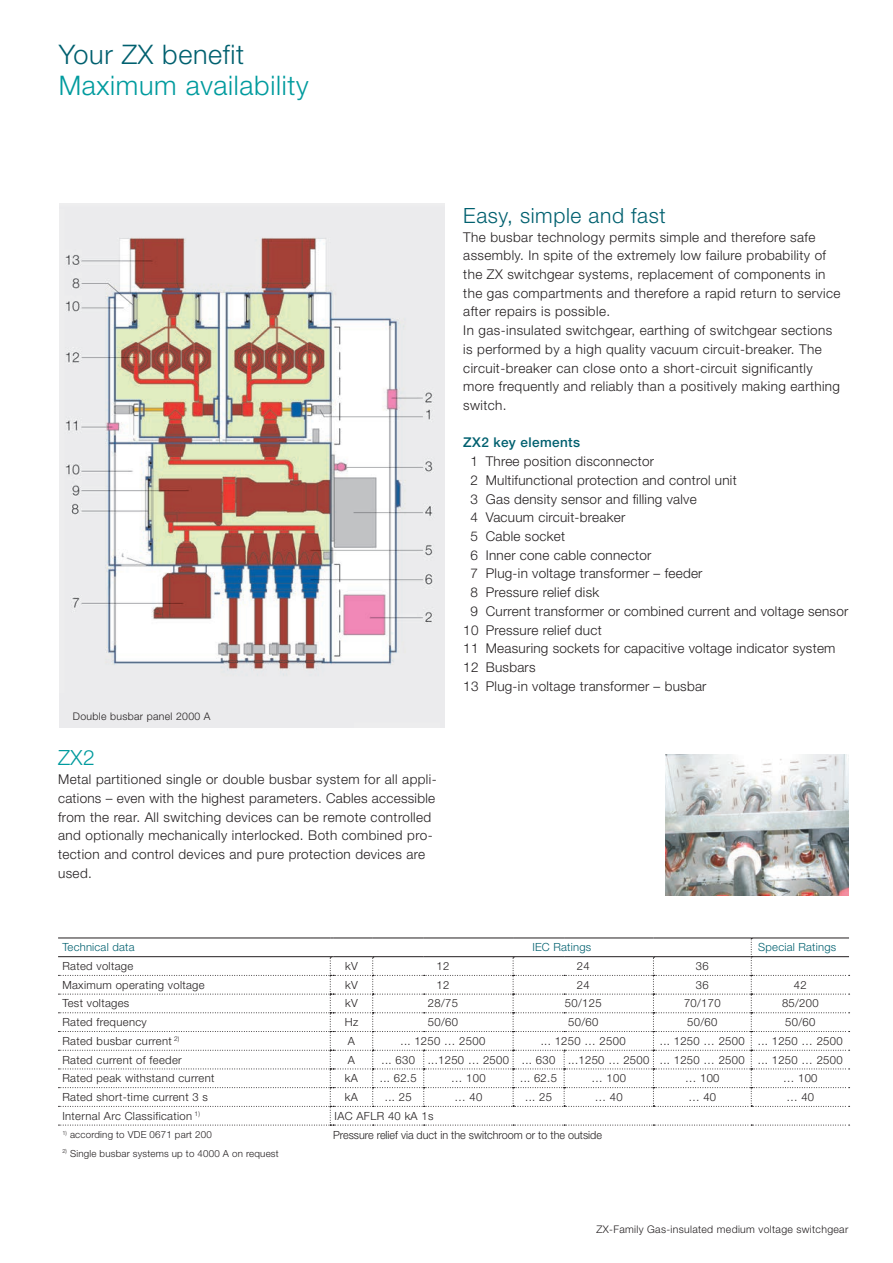
<style>
.page{position:relative;width:893px;height:1263px;background:#fff}
.page>*{position:absolute;margin:0;border:0;box-sizing:border-box;transform-origin:0 0}
.t1{font:300 27px "Helvetica Neue LT Std";letter-spacing:.025em;color:#009b9e}
.t2{font:300 27px "Helvetica Neue LT Std";letter-spacing:.025em;color:#00606f}
.t3{font:300 21px "Helvetica Neue LT Std";letter-spacing:.03em;color:#00606f}
.t4{font:300 21px "Helvetica Neue LT Std";color:#009b9e}
.t5{font:300 13.5px/18.8px "Helvetica Neue LT Std";letter-spacing:.03em;color:#231f20}
.t6{font:500 13.5px "Helvetica Neue LT Std";letter-spacing:.03em;color:#00606f}
.t7{font:300 11.25px "Helvetica Neue LT Std";letter-spacing:.03em;color:#231f20}
.t8{font:300 11.25px "Helvetica Neue LT Std";color:#231f20;scale:.96 1}
.t9{font:300 11.25px "Helvetica Neue LT Std";letter-spacing:.02em;color:#00606f}
.t10{font:300 10.5px "Helvetica Neue LT Std";letter-spacing:.03em;color:#231f20}
.t11{font:300 9.75px "Helvetica Neue LT Std";letter-spacing:.02em;color:#231f20}
</style>
<div class="page">
<img style="left:60px;top:203px;width:385px;height:524px">
<img style="left:665px;top:755px;width:183px;height:140px">
<svg style="left:58px;top:938px;width:792px;height:188px"></svg>
<h1 class="t2" style="left:59px;top:38px;width:187px">Your ZX benefit</h1>
<h1 class="t1" style="left:59px;top:69px;width:251px">Maximum availability</h1>
<p class="t10" style="left:73px;top:709px;width:139px">Double busbar panel 2000 A</p>
<h2 class="t4" style="left:58px;top:745px;width:38px">ZX2</h2>
<p class="t5" style="left:58px;top:770px;width:380px">Metal partitioned single or double busbar system for all appli&shy;cations – even with the highest parameters. Cables accessible from the rear. All switching devices can be remote controlled and optionally mechanically interlocked. Both combined pro&shy;tection and control devices and pure protection devices are used.</p>
<h2 class="t3" style="left:463px;top:202px;width:204px">Easy, simple and fast</h2>
<p class="t5" style="left:463px;top:227px;width:379px">The busbar technology permits simple and therefore safe assembly. In spite of the extremely low failure probability of the ZX switchgear systems, replacement of components in the gas compartments and therefore a rapid return to service after repairs is possible.<br>In gas-insulated switchgear, earthing of switchgear sections is performed by a high quality vacuum circuit-breaker. The circuit-breaker can close onto a short-circuit significantly more frequently and reliably than a positively making earthing switch.</p>
<p class="t6" style="left:463px;top:434px;width:118px">ZX2 key elements</p>
<p class="t5" style="left:470px;top:452px;width:185px">1 Three position disconnector</p>
<p class="t5" style="left:470px;top:470px;width:268px">2 Multifunctional protection and control unit</p>
<p class="t5" style="left:470px;top:489px;width:228px">3 Gas density sensor and filling valve</p>
<p class="t5" style="left:470px;top:508px;width:156px">4 Vacuum circuit-breaker</p>
<p class="t5" style="left:470px;top:526px;width:96px">5 Cable socket</p>
<p class="t5" style="left:470px;top:545px;width:182px">6 Inner cone cable connector</p>
<p class="t5" style="left:470px;top:564px;width:234px">7 Plug-in voltage transformer – feeder</p>
<p class="t5" style="left:470px;top:583px;width:130px">8 Pressure relief disk</p>
<p class="t5" style="left:470px;top:601px;width:379px">9 Current transformer or combined current and voltage sensor</p>
<p class="t5" style="left:463px;top:620px;width:140px">10 Pressure relief duct</p>
<p class="t5" style="left:463px;top:639px;width:374px">11 Measuring sockets for capacitive voltage indicator system</p>
<p class="t5" style="left:463px;top:657px;width:74px">12 Busbars</p>
<p class="t5" style="left:463px;top:676px;width:245px">13 Plug-in voltage transformer – busbar</p>
<p class="t9" style="left:62px;top:940px;width:74px">Technical data</p>
<p class="t9" style="left:532px;top:940px;width:60px">IEC Ratings</p>
<p class="t9" style="left:758px;top:940px;width:79px">Special Ratings</p>
<p class="t7" style="left:62px;top:959px;width:72px">Rated voltage</p>
<p class="t7" style="left:345px;top:959px;width:14px">kV</p>
<p class="t7" style="left:436px;top:959px;width:14px">12</p>
<p class="t7" style="left:577px;top:959px;width:14px">24</p>
<p class="t7" style="left:696px;top:959px;width:14px">36</p>
<p class="t7" style="left:62px;top:978px;width:144px">Maximum operating voltage</p>
<p class="t7" style="left:345px;top:978px;width:14px">kV</p>
<p class="t7" style="left:436px;top:978px;width:14px">12</p>
<p class="t7" style="left:577px;top:978px;width:14px">24</p>
<p class="t7" style="left:696px;top:978px;width:14px">36</p>
<p class="t7" style="left:794px;top:978px;width:14px">42</p>
<p class="t7" style="left:62px;top:996px;width:68px">Test voltages</p>
<p class="t7" style="left:345px;top:996px;width:14px">kV</p>
<p class="t7" style="left:428px;top:996px;width:32px">28/75</p>
<p class="t7" style="left:565px;top:996px;width:38px">50/125</p>
<p class="t7" style="left:684px;top:996px;width:38px">70/170</p>
<p class="t7" style="left:782px;top:996px;width:38px">85/200</p>
<p class="t7" style="left:62px;top:1015px;width:86px">Rated frequency</p>
<p class="t7" style="left:345px;top:1015px;width:15px">Hz</p>
<p class="t7" style="left:428px;top:1015px;width:32px">50/60</p>
<p class="t7" style="left:568px;top:1015px;width:32px">50/60</p>
<p class="t7" style="left:687px;top:1015px;width:32px">50/60</p>
<p class="t7" style="left:785px;top:1015px;width:32px">50/60</p>
<p class="t7" style="left:62px;top:1034px;width:119px">Rated busbar current <sup>2)</sup></p>
<p class="t7" style="left:348px;top:1034px;width:9px">A</p>
<p class="t7" style="left:401px;top:1034px;width:86px">... 1250 … 2500</p>
<p class="t7" style="left:541px;top:1034px;width:86px">... 1250 … 2500</p>
<p class="t7" style="left:660px;top:1034px;width:184px">... 1250 … 2500 ... 1250 … 2500</p>
<p class="t7" style="left:62px;top:1053px;width:121px">Rated current of feeder</p>
<p class="t7" style="left:348px;top:1053px;width:9px">A</p>
<p class="t7" style="left:382px;top:1053px;width:463px">... 630 ...1250 … 2500 ... 630 ...1250 … 2500 ... 1250 … 2500 ... 1250 … 2500</p>
<p class="t7" style="left:62px;top:1071px;width:154px">Rated peak withstand current</p>
<p class="t7" style="left:345px;top:1071px;width:15px">kA</p>
<p class="t7" style="left:380px;top:1071px;width:38px">... 62.5</p>
<p class="t7" style="left:451px;top:1071px;width:36px">… 100</p>
<p class="t7" style="left:520px;top:1071px;width:38px">... 62.5</p>
<p class="t7" style="left:591px;top:1071px;width:36px">… 100</p>
<p class="t7" style="left:685px;top:1071px;width:36px">… 100</p>
<p class="t7" style="left:783px;top:1071px;width:36px">… 100</p>
<p class="t7" style="left:62px;top:1090px;width:147px">Rated short-time current 3 s</p>
<p class="t7" style="left:345px;top:1090px;width:15px">kA</p>
<p class="t7" style="left:385px;top:1090px;width:28px">... 25</p>
<p class="t7" style="left:454px;top:1090px;width:29px">… 40</p>
<p class="t7" style="left:525px;top:1090px;width:28px">... 25</p>
<p class="t7" style="left:595px;top:1090px;width:29px">… 40</p>
<p class="t7" style="left:688px;top:1090px;width:29px">… 40</p>
<p class="t7" style="left:786px;top:1090px;width:29px">… 40</p>
<p class="t7" style="left:62px;top:1109px;width:139px">Internal Arc Classification <sup>1)</sup></p>
<p class="t7" style="left:335px;top:1109px;width:100px">IAC AFLR 40 kA 1s</p>
<p class="t11" style="left:62px;top:1129px;width:151px"><sup>1)</sup> according to VDE 0671 part 200</p>
<p class="t8" style="left:333px;top:1128px;width:282px">Pressure relief via duct in the switchroom or to the outside</p>
<p class="t11" style="left:62px;top:1147px;width:218px"><sup>2)</sup> Single busbar systems up to 4000 A on request</p>
<p class="t10" style="left:596px;top:1223px;width:253px">ZX-Family Gas-insulated medium voltage switchgear</p>
</div>
